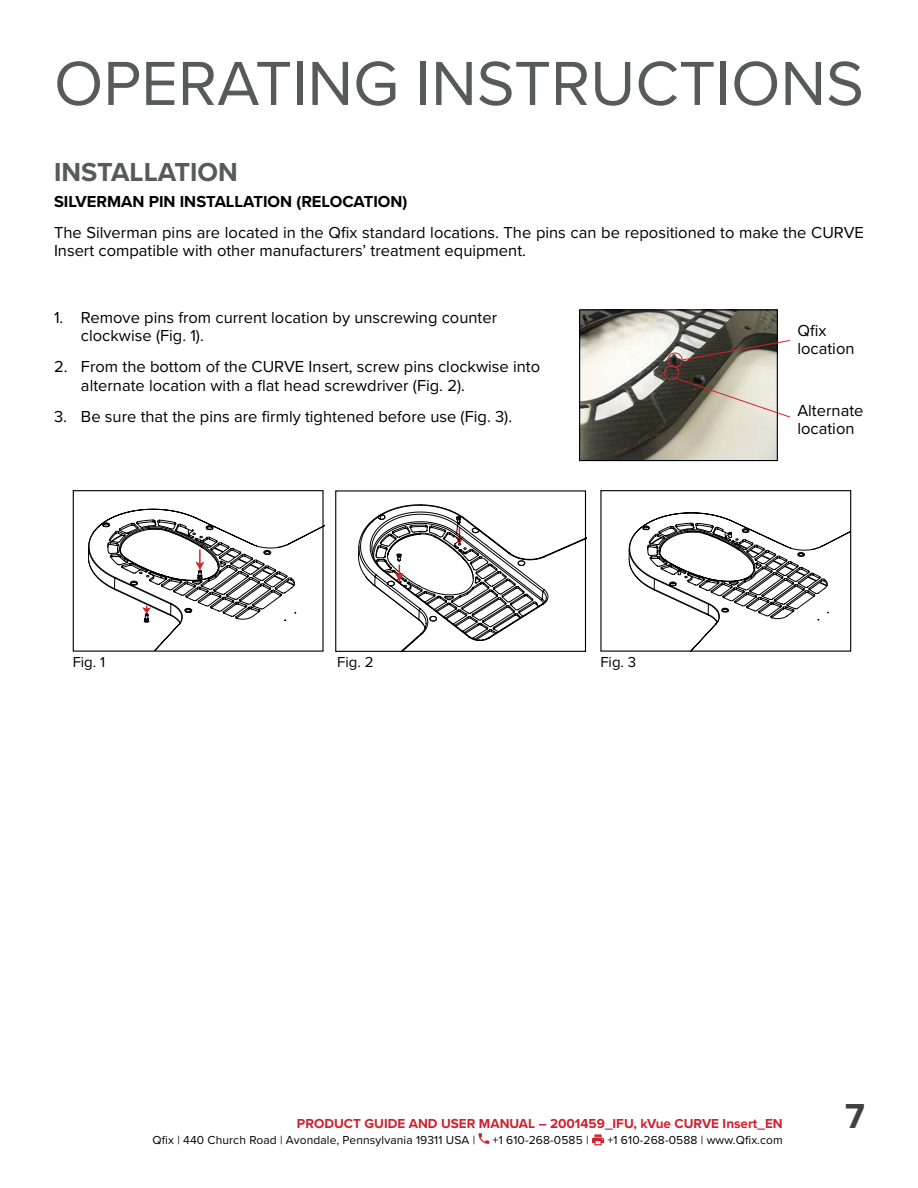
<style>
.page{position:relative;width:918px;height:1188px;background:#fff}
.page>*{position:absolute;margin:0;border:0;box-sizing:border-box;transform-origin:0 0}
.t1{font:64.5px "Proxima Nova";color:#58595b}
.t2{font:700 36px "Proxima Nova";color:#414042}
.t3{font:700 27px "Proxima Nova";color:#58595b}
.t4{font:16.5px/18.8px "Proxima Nova";color:#000}
.t5{font:700 16.5px "Proxima Nova";color:#000}
.t6{font:15px "Proxima Nova";color:#000}
.t7{font:700 13.5px "Proxima Nova";color:#cf202e}
.t8{font:12px "Proxima Nova";letter-spacing:.01em;color:#000}
</style>
<div class="page">
<img style="left:581px;top:311px;width:195px;height:148px">
<div style="left:579px;top:309px;width:199px;height:152px;border:1px solid #000"></div>
<div style="left:664px;top:365px;width:15px;height:15px;border:1px solid #d2232a;border-radius:50%"></div>
<div style="left:668px;top:353px;width:15px;height:15px;border:1px solid #d2232a;border-radius:50%"></div>
<svg style="left:682px;top:339px;width:109px;height:22px"></svg>
<svg style="left:670px;top:376px;width:121px;height:42px"></svg>
<div style="left:335px;top:490px;width:251px;height:162px;border:1px solid #000"></div>
<div style="left:73px;top:490px;width:251px;height:162px;border:1px solid #000"></div>
<div style="left:600px;top:490px;width:251px;height:162px;border:1px solid #000"></div>
<svg style="left:358px;top:504px;width:228px;height:147px"></svg>
<svg style="left:88px;top:509px;width:236px;height:141px"></svg>
<svg style="left:628px;top:512px;width:223px;height:139px"></svg>
<svg style="left:479px;top:1133px;width:10px;height:11px"></svg>
<svg style="left:592px;top:1134px;width:12px;height:11px"></svg>
<h1 class="t1" style="left:54px;top:35px;width:811px">OPERATING INSTRUCTIONS</h1>
<h3 class="t3" style="left:54px;top:152px;width:185px">INSTALLATION</h3>
<p class="t5" style="left:54px;top:189px;width:355px">SILVERMAN PIN INSTALLATION (RELOCATION)</p>
<p class="t4" style="left:54px;top:222px;width:812px">The Silverman pins are located in the Qfix standard locations. The pins can be repositioned to make the CURVE<br>Insert compatible with other manufacturers’ treatment equipment.</p>
<p class="t4" style="left:81px;top:307px;width:418px;text-indent:-27px">1. Remove pins from current location by unscrewing counter clockwise (Fig. 1).</p>
<p class="t4" style="left:81px;top:357px;width:461px;text-indent:-27px">2. From the bottom of the CURVE Insert, screw pins clockwise into alternate location with a flat head screwdriver (Fig. 2).</p>
<p class="t4" style="left:54px;top:406px;width:460px">3. Be sure that the pins are firmly tightened before use (Fig. 3).</p>
<p class="t6" style="left:73px;top:650px;width:34px">Fig. 1</p>
<p class="t6" style="left:337px;top:650px;width:38px">Fig. 2</p>
<p class="t6" style="left:600px;top:650px;width:37px">Fig. 3</p>
<p class="t4" style="left:797px;top:321px;width:59px;line-height:18px">Qfix location</p>
<p class="t4" style="left:797px;top:400px;width:68px;line-height:18px">Alternate location</p>
<p class="t7" style="left:297px;top:1114px;width:487px">PRODUCT GUIDE AND USER MANUAL – 2001459_IFU, kVue CURVE Insert_EN</p>
<p class="t8" style="left:153px;top:1131px;width:324px">Qfix | 440 Church Road | Avondale, Pennsylvania 19311 USA |</p>
<p class="t8" style="left:493px;top:1131px;width:97px">+1 610-268-0585 |</p>
<p class="t8" style="left:607px;top:1131px;width:177px">+1 610-268-0588 | www.Qfix.com</p>
<h2 class="t2" style="left:845px;top:1089px;width:21px">7</h2>
</div>
